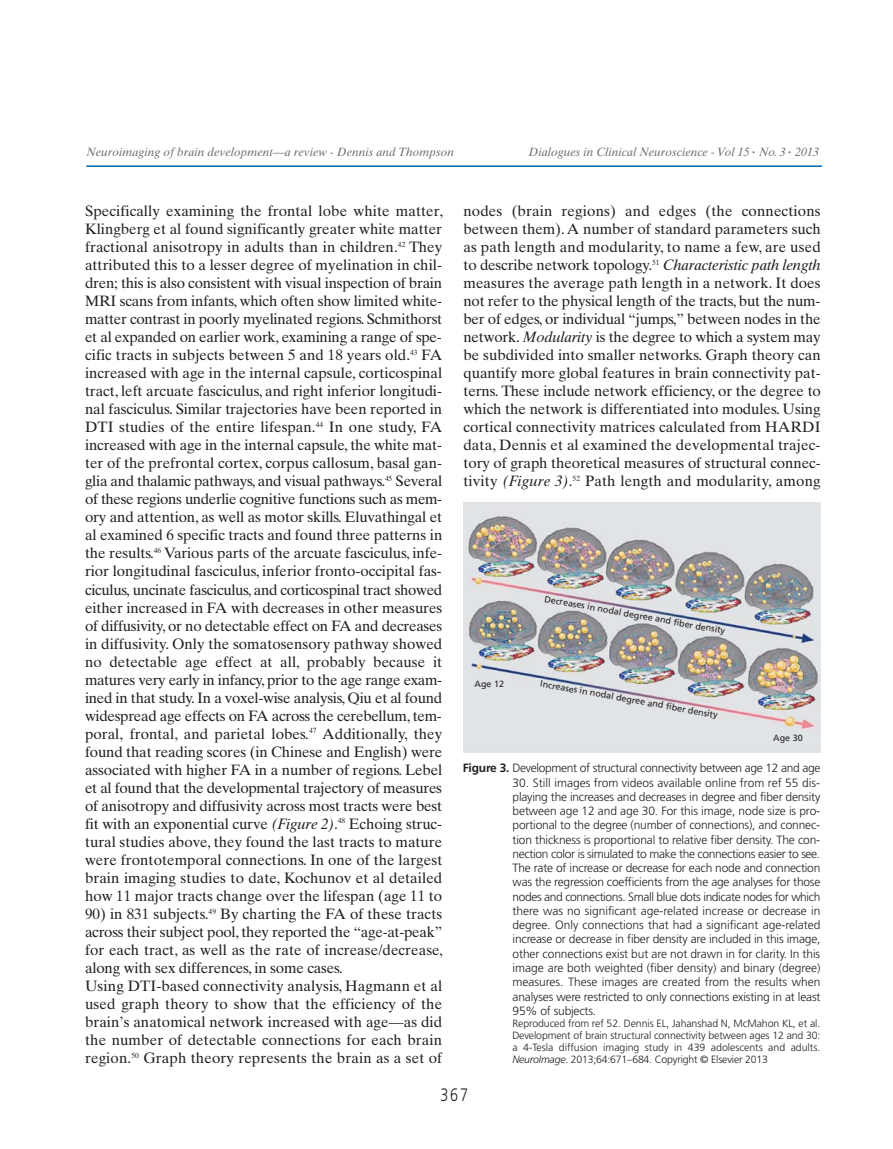
<style>
.page{position:relative;width:893px;height:1149px;background:#fff}
.page>*{position:absolute;margin:0;border:0;box-sizing:border-box;transform-origin:0 0}
.t1{font:300 18px "Frutiger";color:#231f20;scale:.8 1}
.t2{font:15px/18px "Times Ten";letter-spacing:.005em;color:#231f20;text-align:justify}
.t3{font:300 12px/14.2px "Frutiger";letter-spacing:-.03em;color:#231f20;text-align:justify}
.t4{font:italic 12px "Times Ten";color:#6d6e70}
.t5{font:300 10.5px/12px "Frutiger";letter-spacing:-.015em;color:#231f20;text-align:justify}
.t6{font:9px "Frutiger";color:#231f20}
.s1{font-style:italic}
.s2{font-weight:700}
</style>
<div class="page">
<hr style="left:86px;top:165px;width:736px;height:2px;background:#006aa8">
<div style="left:463px;top:502px;width:357px;height:250px;background:#e2e3e4"></div>
<img style="left:466px;top:515px;width:352px;height:215px">
<p class="t4" style="left:87px;top:147px;width:369px">Neuroimaging of brain development—a review - Dennis and Thompson</p>
<p class="t4" style="left:528px;top:147px;width:292px">Dialogues in Clinical Neuroscience - Vol 15 <sup>.</sup> No. 3 <sup>.</sup> 2013</p>
<p class="t2" style="left:85px;top:203px;width:360px">Specifically examining the frontal lobe white matter, Klingberg et al found significantly greater white matter fractional anisotropy in adults than in children.<sup>42</sup> They attributed this to a lesser degree of myelination in chil&shy;dren; this is also consistent with visual inspection of brain MRI scans from infants, which often show limited white&shy;matter contrast in poorly myelinated regions. Schmithorst et al expanded on earlier work, examining a range of spe&shy;cific tracts in subjects between 5 and 18 years old.<sup>43</sup> FA increased with age in the internal capsule, corticospinal tract, left arcuate fasciculus, and right inferior longitudi&shy;nal fasciculus. Similar trajectories have been reported in DTI studies of the entire lifespan.<sup>44</sup> In one study, FA increased with age in the internal capsule, the white mat&shy;ter of the prefrontal cortex, corpus callosum, basal gan&shy;glia and thalamic pathways, and visual pathways.<sup>45</sup> Several of these regions underlie cognitive functions such as mem&shy;ory and attention, as well as motor skills. Eluvathingal et al examined 6 specific tracts and found three patterns in the results.<sup>46</sup> Various parts of the arcuate fasciculus, infe&shy;rior longitudinal fasciculus, inferior fronto-occipital fas&shy;ciculus, uncinate fasciculus, and corticospinal tract showed either increased in FA with decreases in other measures of diffusivity, or no detectable effect on FA and decreases in diffusivity. Only the somatosensory pathway showed no detectable age effect at all, probably because it matures very early in infancy, prior to the age range exam&shy;ined in that study. In a voxel-wise analysis, Qiu et al found widespread age effects on FA across the cerebellum, tem&shy;poral, frontal, and parietal lobes.<sup>47</sup> Additionally, they found that reading scores (in Chinese and English) were associated with higher FA in a number of regions. Lebel et al found that the developmental trajectory of measures of anisotropy and diffusivity across most tracts were best fit with an exponential curve <span class="s1">(Figure 2)</span>.<sup>48</sup> Echoing struc&shy;tural studies above, they found the last tracts to mature were frontotemporal connections. In one of the largest brain imaging studies to date, Kochunov et al detailed how 11 major tracts change over the lifespan (age 11 to</p>
<p class="t2" style="left:85px;top:905px;width:359px;text-align:left">90) in 831 subjects.<sup>49</sup> By charting the FA of these tracts across their subject pool, they reported the “age-at-peak” for each tract, as well as the rate of increase/decrease, along with sex differences, in some cases.<br>Using DTI-based connectivity analysis, Hagmann et al used graph theory to show that the efficiency of the brain’s anatomical network increased with age—as did the number of detectable connections for each brain region.<sup>50</sup> Graph theory represents the brain as a set of</p>
<p class="t2" style="left:463px;top:203px;width:359px">nodes (brain regions) and edges (the connections between them). A number of standard parameters such as path length and modularity, to name a few, are used to describe network topology.<sup>51</sup> <span class="s1">Characteristic path length </span>measures the average path length in a network. It does not refer to the physical length of the tracts, but the num&shy;ber of edges, or individual “jumps,” between nodes in the network. <span class="s1">Modularity</span> is the degree to which a system may be subdivided into smaller networks. Graph theory can quantify more global features in brain connectivity pat&shy;terns. These include network efficiency, or the degree to which the network is differentiated into modules. Using cortical connectivity matrices calculated from HARDI data, Dennis et al examined the developmental trajec&shy;tory of graph theoretical measures of structural connec&shy;tivity <span class="s1">(Figure 3)</span>.<sup>52</sup> Path length and modularity, among</p>
<p class="t6" style="left:475px;top:680px;width:31px">Age 12</p>
<p class="t6" style="left:545px;top:595px;width:185px;rotate:10deg">Decreases in nodal degree and fiber density</p>
<p class="t6" style="left:541px;top:679px;width:182px;rotate:10deg">Increases in nodal degree and fiber density</p>
<p class="t6" style="left:773px;top:733px;width:31px">Age 30</p>
<p class="t3" style="left:463px;top:761px;width:359px"><span class="s2">Figure 3.</span> Development of structural connectivity between age 12 and age</p>
<p class="t3" style="left:513px;top:776px;width:309px">30. Still images from videos available online from ref 55 dis&shy;playing the increases and decreases in degree and fiber density between age 12 and age 30. For this image, node size is pro&shy;portional to the degree (number of connections), and connec&shy;tion thickness is proportional to relative fiber density. The con&shy;nection color is simulated to make the connections easier to see.<br>The rate of increase or decrease for each node and connection was the regression coefficients from the age analyses for those nodes and connections. Small blue dots indicate nodes for which there was no significant age-related increase or decrease in degree. Only connections that had a significant age-related increase or decrease in fiber density are included in this image, other connections exist but are not drawn in for clarity. In this image are both weighted (fiber density) and binary (degree) measures. These images are created from the results when analyses were restricted to only connections existing in at least 95% of subjects.</p>
<p class="t5" style="left:512px;top:1017px;width:310px">Reproduced from ref 52. Dennis EL, Jahanshad N, McMahon KL, et al.<br>Development of brain structural connectivity between ages 12 and 30: a 4-Tesla diffusion imaging study in 439 adolescents and adults.<br><span class="s1">NeuroImage</span>. 2013;64:671–684. Copyright © Elsevier 2013</p>
<p class="t1" style="left:440px;top:1086px;width:36px">367</p>
</div>
